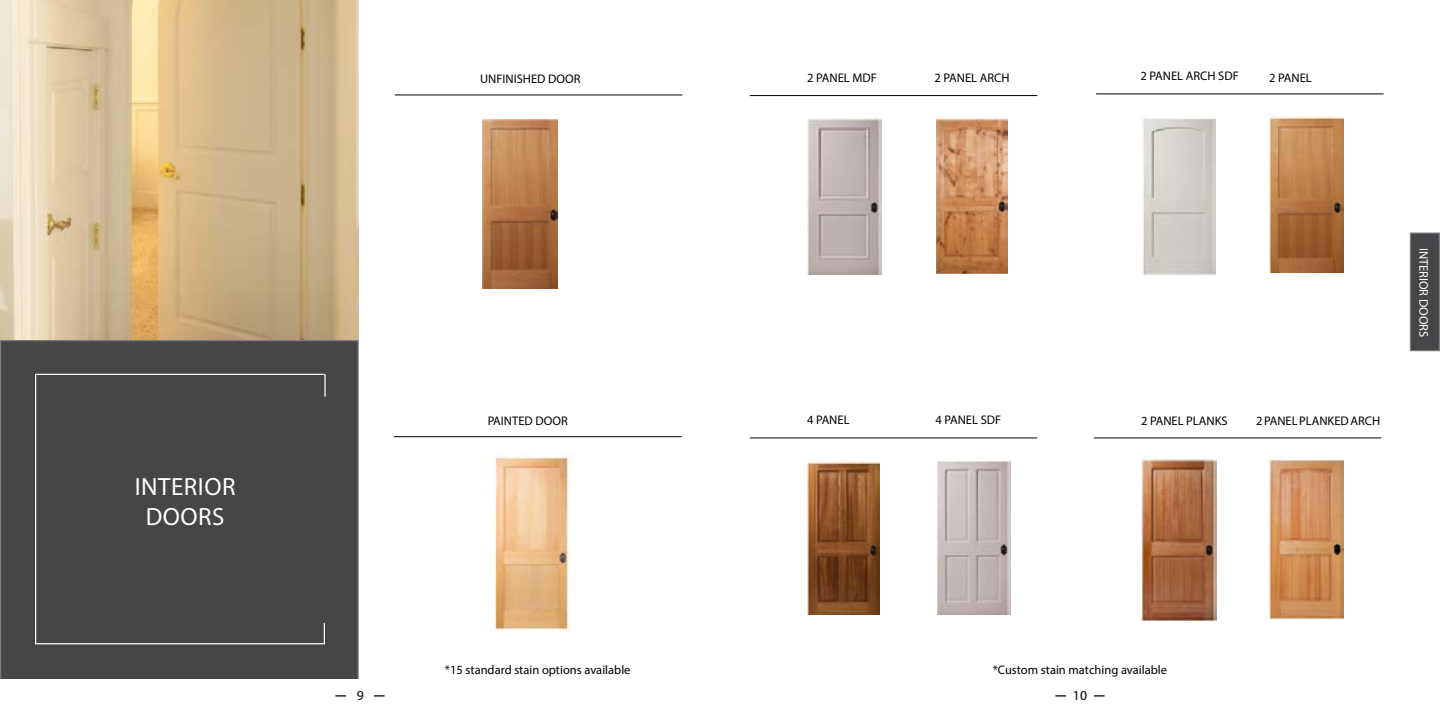
<style>
.page{position:relative;width:1440px;height:720px;background:#fff}
.page>*{position:absolute;margin:0;border:0;box-sizing:border-box;transform-origin:0 0}
.t1{font:25px/30px "Myriad Pro";letter-spacing:.02em;color:#fff;text-align:center}
.t2{font:13.75px "Myriad Pro";color:#000}
.t3{font:12.5px "Myriad Pro";color:#000}
.t4{font:12.5px "Myriad Pro";color:#fff}
</style>
<div class="page">
<div style="left:1px;top:341px;width:357px;height:338px;background:#464547"></div>
<div style="left:0;top:340px;width:359px;height:339px;border:1px solid #7b7c7f"></div>
<img style="left:0;top:0;width:359px;height:340px">
<svg style="left:324px;top:623px;width:1px;height:21px"></svg>
<hr style="left:324px;top:374px;width:2px;height:23px;background:#fff">
<hr style="left:36px;top:374px;width:288px;height:1px;background:#fff">
<hr style="left:35px;top:374px;width:1px;height:270px;background:#fff">
<hr style="left:36px;top:643px;width:288px;height:1px;background:#fff">
<svg style="left:335px;top:695px;width:11px;height:2px"></svg>
<svg style="left:374px;top:695px;width:11px;height:2px"></svg>
<svg style="left:1055px;top:695px;width:11px;height:2px"></svg>
<svg style="left:1094px;top:695px;width:11px;height:2px"></svg>
<img style="left:483px;top:119px;width:75px;height:169px">
<img style="left:494px;top:455px;width:77px;height:176px">
<div style="left:1410px;top:233px;width:29px;height:118px;background:#464547"></div>
<div style="left:1410px;top:232px;width:30px;height:119px;border:1px solid #7b7c7f"></div>
<hr style="left:395px;top:95px;width:287px;height:1px;background:#000">
<hr style="left:394px;top:436px;width:288px;height:1px;background:#000">
<img style="left:1268px;top:460px;width:75px;height:160px">
<img style="left:1142px;top:458px;width:75px;height:163px">
<img style="left:808px;top:461px;width:72px;height:154px">
<img style="left:937px;top:460px;width:73px;height:155px">
<img style="left:807px;top:118px;width:74px;height:156px">
<img style="left:937px;top:119px;width:71px;height:154px">
<hr style="left:750px;top:438px;width:287px;height:1px;background:#000">
<hr style="left:1094px;top:438px;width:287px;height:1px;background:#000">
<hr style="left:750px;top:95px;width:287px;height:1px;background:#000">
<hr style="left:1096px;top:94px;width:288px;height:1px;background:#000">
<img style="left:1268px;top:115px;width:75px;height:157px">
<img style="left:1141px;top:117px;width:74px;height:158px">
<h1 class="t1" style="left:135px;top:471px;width:102px">INTERIOR<br>DOORS</h1>
<p class="t3" style="left:480px;top:71px;width:102px">UNFINISHED DOOR</p>
<p class="t3" style="left:488px;top:413px;width:82px">PAINTED DOOR</p>
<p class="t3" style="left:807px;top:70px;width:71px">2 PANEL MDF</p>
<p class="t3" style="left:935px;top:70px;width:77px">2 PANEL ARCH</p>
<p class="t3" style="left:1141px;top:68px;width:100px">2 PANEL ARCH SDF</p>
<p class="t3" style="left:1269px;top:70px;width:44px">2 PANEL</p>
<p class="t3" style="left:807px;top:412px;width:44px">4 PANEL</p>
<p class="t3" style="left:935px;top:412px;width:67px">4 PANEL SDF</p>
<p class="t3" style="left:1141px;top:413px;width:88px">2 PANEL PLANKS</p>
<p class="t3" style="left:1256px;top:413px;width:126px">2 PANEL PLANKED ARCH</p>
<p class="t4" style="left:1432px;top:248px;width:91px;rotate:90deg">INTERIOR DOORS</p>
<p class="t3" style="left:445px;top:662px;width:187px">*15 standard stain options available</p>
<p class="t3" style="left:993px;top:662px;width:176px">*Custom stain matching available</p>
<p class="t2" style="left:357px;top:687px;width:9px">9</p>
<p class="t2" style="left:1073px;top:687px;width:16px">10</p>
<p class="t3" style="left:354px;top:688px;width:14px">10</p>
<p class="t3" style="left:1074px;top:688px;width:14px">11</p>
</div>
